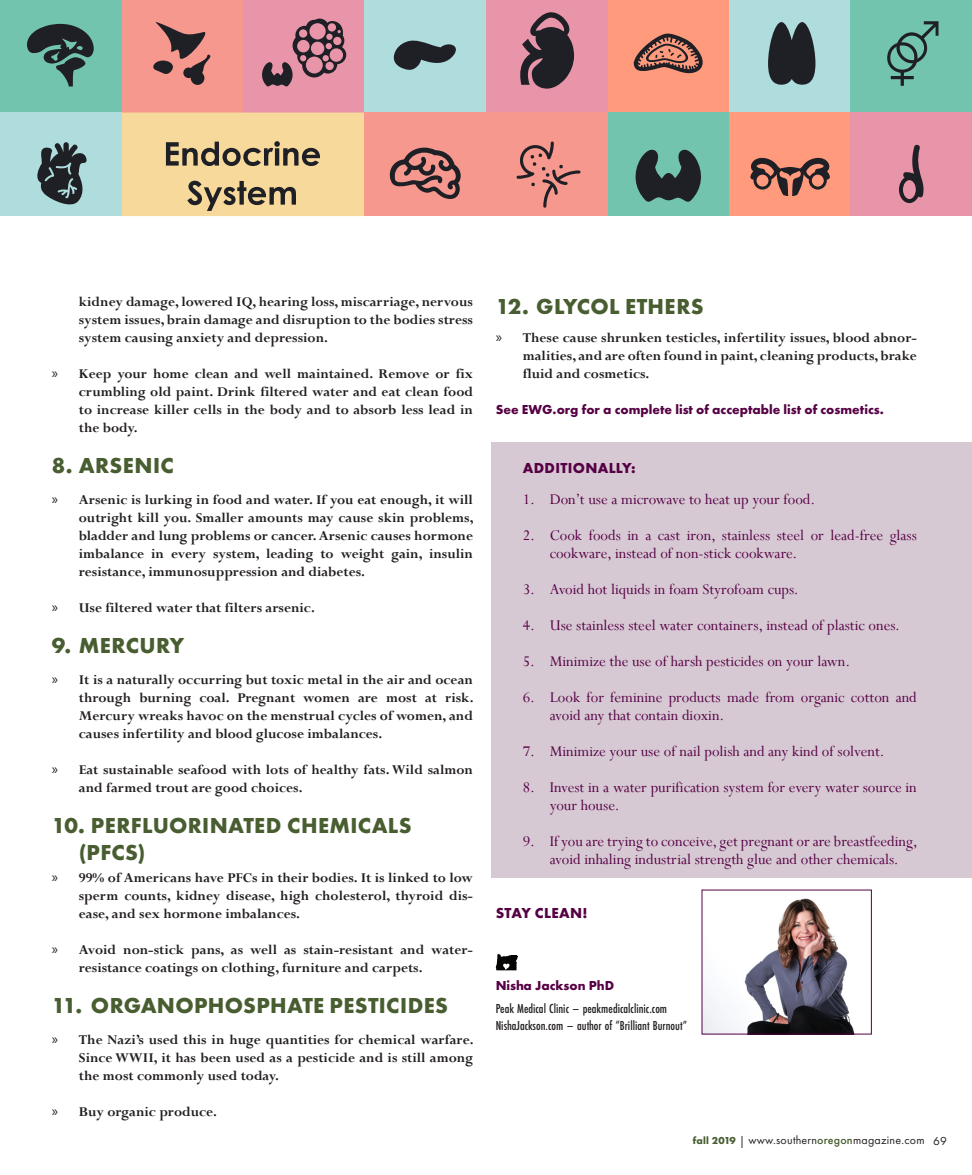
<style>
.page{position:relative;width:972px;height:1175px;background:#fff}
.page>*{position:absolute;margin:0;border:0;box-sizing:border-box;transform-origin:0 0}
.t1{font:700 22.5px/27px "Futura PT";letter-spacing:.015em;color:#485d30}
.t2{font:16.5px/18px "Perpetua";color:#560044}
.t3{font:700 15px/18px "Perpetua";color:#231f20;text-align:justify}
._2015_subheads{font:700 15px "Futura PT";letter-spacing:.02em;color:#560044}
._2015_contact_info{font:500 13.5px "Futura PT Cond";color:#231f20}
._2015_body_copy{font:700 13.5px "Futura PT";color:#560044}
.t4{font:12px "Futura PT";letter-spacing:.02em;color:#231f20}
.s1{font-family:"Myriad Pro";font-weight:400}
.s2{font-weight:700;font-size:10.5px;color:#485d30}
.s3{font-weight:500;color:#485d30}
</style>
<div class="page">
<div style="left:491px;top:443px;width:481px;height:435px;background:#d7c9d4"></div>
<svg style="left:496px;top:954px;width:22px;height:16px"></svg>
<img style="left:704px;top:898px;width:150px;height:134px">
<div style="left:702px;top:889px;width:170px;height:145px;border:1px solid #560044"></div>
<div style="left:122px;top:0;width:121px;height:112px;background:#f6988e"></div>
<div style="left:243px;top:0;width:121px;height:112px;background:#e995a9"></div>
<div style="left:364px;top:0;width:122px;height:112px;background:#afdcdc"></div>
<div style="left:0;top:0;width:122px;height:112px;background:#73c4ae"></div>
<div style="left:0;top:112px;width:122px;height:104px;background:#afdcdc"></div>
<div style="left:364px;top:112px;width:122px;height:104px;background:#f6988e"></div>
<div style="left:608px;top:0;width:121px;height:112px;background:#ff9a7d"></div>
<div style="left:729px;top:0;width:121px;height:112px;background:#afdcdc"></div>
<div style="left:850px;top:0;width:122px;height:112px;background:#73c4ae"></div>
<div style="left:486px;top:0;width:122px;height:112px;background:#e995a9"></div>
<div style="left:729px;top:112px;width:121px;height:104px;background:#ff9a7d"></div>
<div style="left:608px;top:112px;width:121px;height:104px;background:#73c4ae"></div>
<div style="left:486px;top:112px;width:122px;height:104px;background:#f6988e"></div>
<div style="left:850px;top:112px;width:122px;height:104px;background:#e995a9"></div>
<svg style="left:768px;top:22px;width:47px;height:63px"></svg>
<svg style="left:635px;top:149px;width:66px;height:53px"></svg>
<svg style="left:520px;top:12px;width:54px;height:77px"></svg>
<svg style="left:634px;top:33px;width:69px;height:41px"></svg>
<svg style="left:750px;top:157px;width:80px;height:39px"></svg>
<svg style="left:393px;top:40px;width:63px;height:30px"></svg>
<svg style="left:899px;top:144px;width:25px;height:59px"></svg>
<svg style="left:887px;top:21px;width:52px;height:65px"></svg>
<svg style="left:390px;top:148px;width:71px;height:51px"></svg>
<svg style="left:27px;top:24px;width:67px;height:62px"></svg>
<svg style="left:153px;top:22px;width:58px;height:63px"></svg>
<svg style="left:262px;top:18px;width:84px;height:69px"></svg>
<svg style="left:37px;top:142px;width:50px;height:63px"></svg>
<svg style="left:517px;top:141px;width:64px;height:67px"></svg>
<svg style="left:122px;top:112px;width:242px;height:104px;background:#dfc58e"></svg>
<p class="t3" style="left:79px;top:292px;width:396px">kidney damage, lowered IQ, hearing loss, miscarriage, nervous system issues, brain damage and disruption to the bodies stress system causing anxiety and depression.</p>
<p class="t3" style="left:79px;top:364px;width:396px;text-indent:-27px"><span class="s1">»</span> Keep your home clean and well maintained. Remove or fix crumbling old paint. Drink filtered water and eat clean food to increase killer cells in the body and to absorb less lead in the body.</p>
<p class="t1" style="left:52px;top:451px;width:123px">8. ARSENIC</p>
<p class="t3" style="left:79px;top:490px;width:396px;text-indent:-27px"><span class="s1">»</span> Arsenic is lurking in food and water. If you eat enough, it will outright kill you. Smaller amounts may cause skin problems, bladder and lung problems or cancer. Arsenic causes hormone imbalance in every system, leading to weight gain, insulin resistance, immunosuppression and diabetes.</p>
<p class="t3" style="left:52px;top:598px;width:265px"><span class="s1">»</span> Use filtered water that filters arsenic.</p>
<p class="t1" style="left:52px;top:631px;width:134px">9. MERCURY</p>
<p class="t3" style="left:79px;top:670px;width:396px;text-indent:-27px"><span class="s1">»</span> It is a naturally occurring but toxic metal in the air and ocean through burning coal. Pregnant women are most at risk.<br>Mercury wreaks havoc on the menstrual cycles of women, and causes infertility and blood glucose imbalances.</p>
<p class="t3" style="left:79px;top:760px;width:396px;text-indent:-27px"><span class="s1">»</span> Eat sustainable seafood with lots of healthy fats. Wild salmon and farmed trout are good choices.</p>
<p class="t1" style="left:79px;top:811px;width:334px;text-indent:-27px">10. PERFLUORINATED CHEMICALS (PFCS)</p>
<p class="t3" style="left:79px;top:868px;width:396px;text-indent:-27px"><span class="s1">»</span> 99% of Americans have PFCs in their bodies. It is linked to low sperm counts, kidney disease, high cholesterol, thyroid dis&shy;ease, and sex hormone imbalances.</p>
<p class="t3" style="left:79px;top:940px;width:396px;text-indent:-27px"><span class="s1">»</span> Avoid non-stick pans, as well as stain-resistant and water&shy;resistance coatings on clothing, furniture and carpets.</p>
<p class="t1" style="left:52px;top:991px;width:398px">11. ORGANOPHOSPHATE PESTICIDES</p>
<p class="t3" style="left:79px;top:1030px;width:396px;text-indent:-27px"><span class="s1">»</span> The Nazi’s used this in huge quantities for chemical warfare.<br>Since WWII, it has been used as a pesticide and is still among the most commonly used today.</p>
<p class="t3" style="left:52px;top:1102px;width:167px"><span class="s1">»</span> Buy organic produce.</p>
<p class="t1" style="left:496px;top:292px;width:209px">12. GLYCOL ETHERS</p>
<p class="t3" style="left:523px;top:328px;width:396px;text-indent:-27px"><span class="s1">»</span> These cause shrunken testicles, infertility issues, blood abnor&shy;malities, and are often found in paint, cleaning products, brake fluid and cosmetics.</p>
<p class="_2015_body_copy" style="left:496px;top:401px;width:390px">See EWG.org for a complete list of acceptable list of cosmetics.</p>
<p class="_2015_subheads" style="left:523px;top:458px;width:114px">ADDITIONALLY:</p>
<p class="t2" style="left:523px;top:490px;width:294px">1. Don’t use a microwave to heat up your food.</p>
<p class="t2" style="left:550px;top:526px;width:369px;text-indent:-27px">2. Cook foods in a cast iron, stainless steel or lead-free glass cookware, instead of non-stick cookware.</p>
<p class="t2" style="left:523px;top:580px;width:278px">3. Avoid hot liquids in foam Styrofoam cups.</p>
<p class="t2" style="left:523px;top:616px;width:379px">4. Use stainless steel water containers, instead of plastic ones.</p>
<p class="t2" style="left:523px;top:652px;width:329px">5. Minimize the use of harsh pesticides on your lawn.</p>
<p class="t2" style="left:550px;top:688px;width:369px;text-indent:-27px">6. Look for feminine products made from organic cotton and avoid any that contain dioxin.</p>
<p class="t2" style="left:523px;top:742px;width:363px">7. Minimize your use of nail polish and any kind of solvent.</p>
<p class="t2" style="left:550px;top:778px;width:369px;text-indent:-27px">8. Invest in a water purification system for every water source in your house.</p>
<p class="t2" style="left:523px;top:832px;width:396px;text-align:center">9. If you are trying to conceive, get pregnant or are breastfeeding, avoid inhaling industrial strength glue and other chemicals.</p>
<p class="_2015_subheads" style="left:496px;top:903px;width:93px">STAY CLEAN!</p>
<p class="_2015_body_copy" style="left:496px;top:977px;width:120px">Nisha Jackson PhD</p>
<p class="_2015_contact_info" style="left:496px;top:1001px;width:173px">Peak Medical Clinic – peakmedicalclinic.com</p>
<p class="_2015_contact_info" style="left:496px;top:1017px;width:193px">NishaJackson.com – author of “Brilliant Burnout”</p>
<p class="t4" style="left:693px;top:1132px;width:256px"><span class="s2">fall 2019</span> | www.southern<span class="s3">oregon</span>magazine.com 69</p>
</div>
